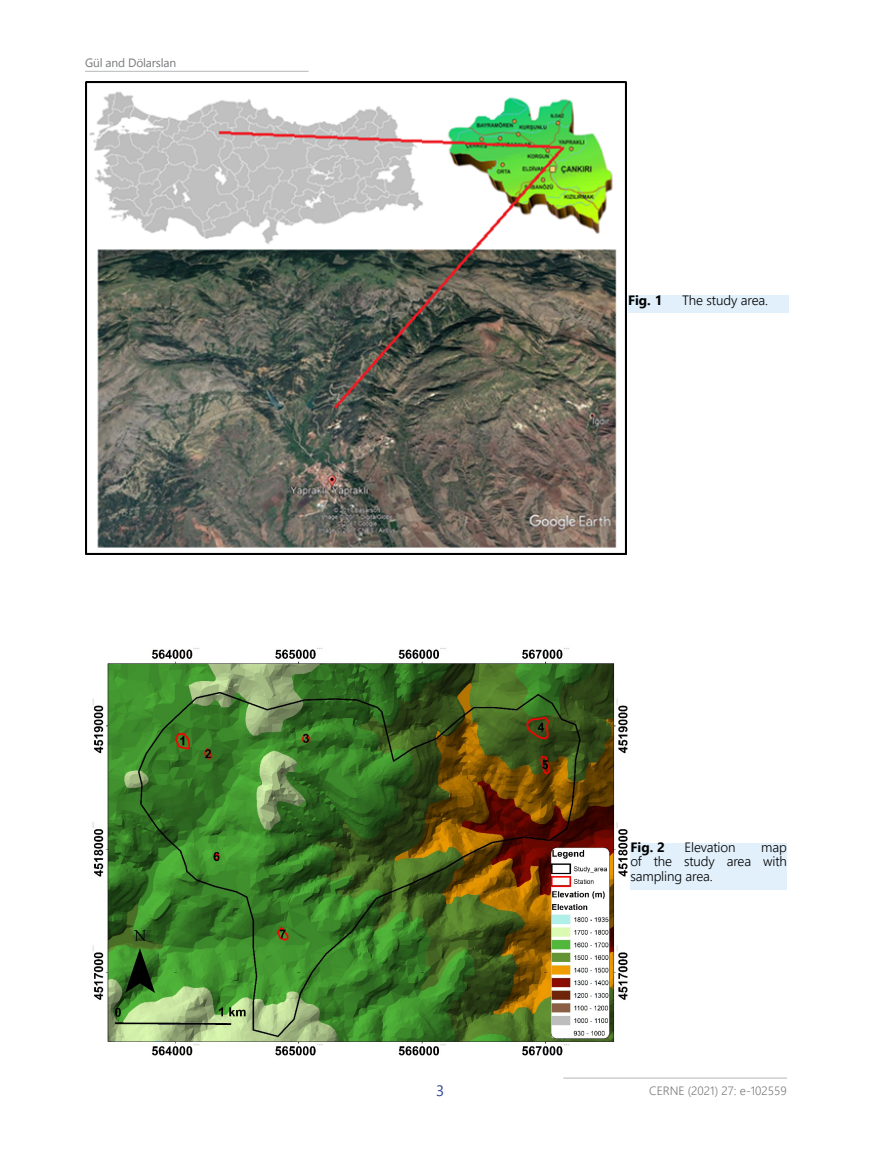
<style>
.page{position:relative;width:872px;height:1149px;background:#fff}
.page>*{position:absolute;margin:0;border:0;box-sizing:border-box;transform-origin:0 0}
.t1{font:15px "Nirmala UI";color:#25408f}
.t2{font:300 13.5px/13.5px "Nirmala UI";letter-spacing:-.01em;color:#000;text-align:right}
.t3{font:700 13.5px "Nirmala UI";color:#000}
.t4{font:300 12px "Nirmala UI";color:#78797b}
.t5{font:12px "Nirmala UI";letter-spacing:-.015em;color:#78797b}
</style>
<div class="page">
<hr style="left:563px;top:1077px;width:224px;height:1px;background:#bdbfc1">
<hr style="left:85px;top:71px;width:223px;height:1px;background:#bdbfc1">
<img style="left:86px;top:82px;width:540px;height:472px">
<div style="left:628px;top:295px;width:160px;height:17px;background:#e1f0fb"></div>
<img style="left:92px;top:648px;width:536px;height:408px">
<div style="left:630px;top:842px;width:157px;height:47px;background:#e1f0fb"></div>
<p class="t5" style="left:85px;top:53px;width:93px">Gül and Dölarslan</p>
<p class="t3" style="left:628px;top:289px;width:36px">Fig. 1</p>
<p class="t2" style="left:682px;top:292px;width:87px">The study area.</p>
<p class="t3" style="left:630px;top:837px;width:36px">Fig. 2</p>
<p class="t2" style="left:684px;top:839px;width:52px">Elevation</p>
<p class="t2" style="left:630px;top:839px;width:158px">map<br>of the study area with</p>
<p class="t2" style="left:630px;top:868px;width:84px">sampling area.</p>
<p class="t1" style="left:436px;top:1078px;width:10px">3</p>
<p class="t4" style="left:649px;top:1080px;width:139px">CERNE (2021) 27: e-102559</p>
</div>
